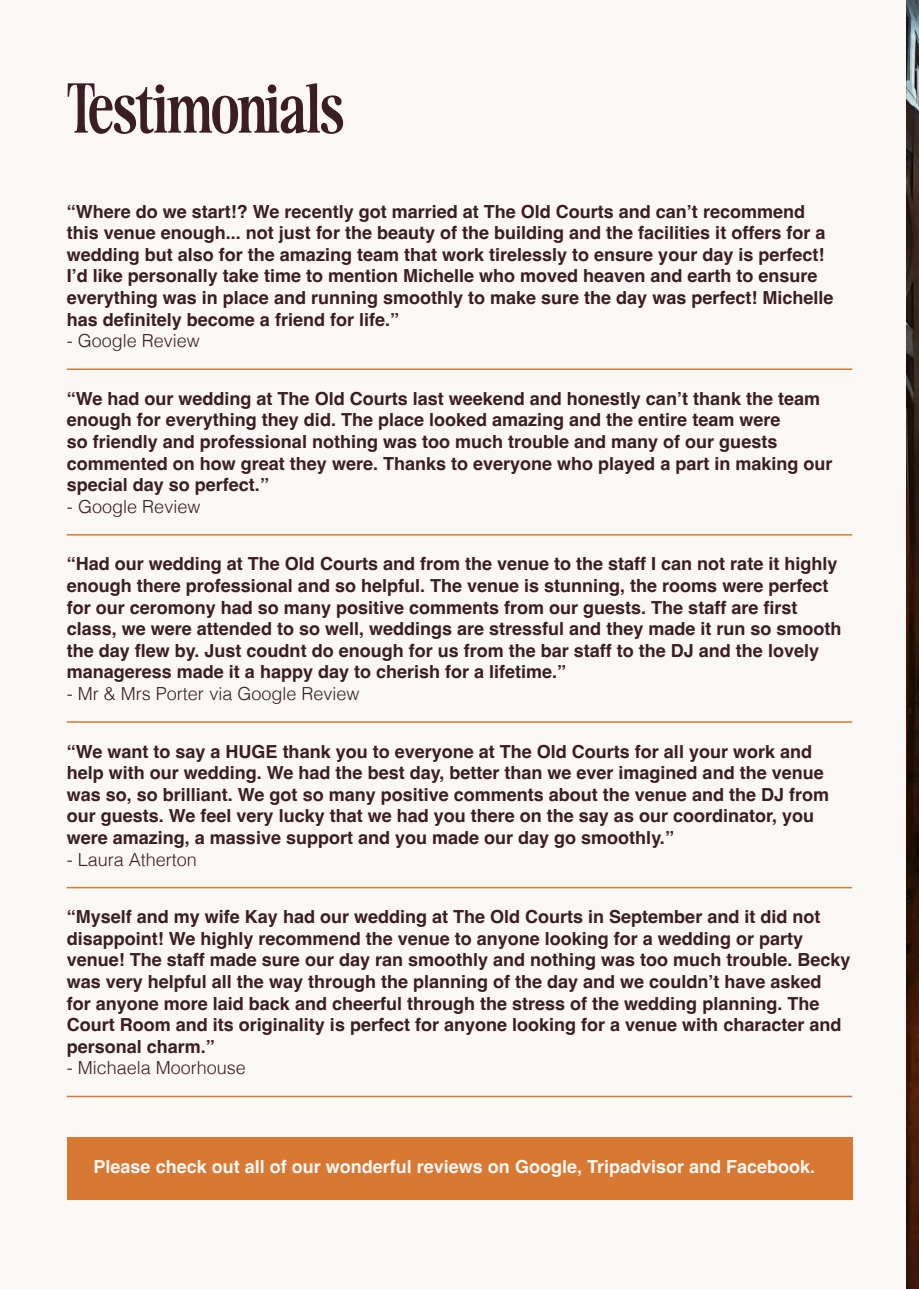
<style>
.page{position:relative;width:919px;height:1289px;background:#fff}
.page>*{position:absolute;margin:0;border:0;box-sizing:border-box;transform-origin:0 0}
.t1{font:58.5px "Awesome Serif Bold Extra Tall";color:#3a1e21}
.t2{font:700 18px/21.6px "Helvetica";color:#3a1e21}
.t3{font:300 18px "Helvetica";color:#3a1e21}
.t4{font:700 18px "Helvetica";color:#fbf7f5}
</style>
<div class="page">
<div style="left:0;top:0;width:918px;height:1288px;background:#fbf7f5"></div>
<div style="left:67px;top:1136px;width:785px;height:63px;background:#d77933"></div>
<img style="left:906px;top:0;width:12px;height:1288px">
<hr style="left:67px;top:368px;width:785px;height:2px;background:#d77933">
<hr style="left:67px;top:534px;width:785px;height:1px;background:#d77933">
<hr style="left:67px;top:721px;width:785px;height:1px;background:#d77933">
<hr style="left:67px;top:886px;width:785px;height:2px;background:#d77933">
<hr style="left:67px;top:1095px;width:785px;height:2px;background:#d77933">
<p class="t1" style="left:113px;top:68px;width:232px">▲▼ □■ ●▲</p>
<p class="t2" style="left:67px;top:202px;width:768px">“Where do we start!? We recently got married at The Old Courts and can’t recommend this venue enough... not just for the beauty of the building and the facilities it offers for a wedding but also for the amazing team that work tirelessly to ensure your day is perfect!<br>I’d like personally take time to mention Michelle who moved heaven and earth to ensure everything was in place and running smoothly to make sure the day was perfect! Michelle has definitely become a friend for life.”</p>
<p class="t3" style="left:67px;top:325px;width:135px">- Google Review</p>
<p class="t2" style="left:67px;top:389px;width:767px">“We had our wedding at The Old Courts last weekend and honestly can’t thank the team enough for everything they did. The place looked amazing and the entire team were<br>so friendly and professional nothing was too much trouble and many of our guests commented on how great they were. Thanks to everyone who played a part in making our special day so perfect.”</p>
<p class="t3" style="left:67px;top:491px;width:135px">- Google Review</p>
<p class="t2" style="left:67px;top:555px;width:776px">“Had our wedding at The Old Courts and from the venue to the staff I can not rate it highly enough there professional and so helpful. The venue is stunning, the rooms were perfect for our ceromony had so many positive comments from our guests. The staff are first class, we were attended to so well, weddings are stressful and they made it run so smooth the day flew by. Just coudnt do enough for us from the bar staff to the DJ and the lovely manageress made it a happy day to cherish for a lifetime.”</p>
<p class="t3" style="left:67px;top:678px;width:294px">- Mr &amp; Mrs Porter via Google Review</p>
<p class="t2" style="left:67px;top:742px;width:763px">“We want to say a HUGE thank you to everyone at The Old Courts for all your work and help with our wedding. We had the best day, better than we ever imagined and the venue was so, so brilliant. We got so many positive comments about the venue and the DJ from our guests. We feel very lucky that we had you there on the say as our coordinator, you were amazing, a massive support and you made our day go smoothly.”</p>
<p class="t3" style="left:67px;top:843px;width:132px">- Laura Atherton</p>
<p class="t2" style="left:67px;top:908px;width:785px">“Myself and my wife Kay had our wedding at The Old Courts in September and it did not disappoint! We highly recommend the venue to anyone looking for a wedding or party venue! The staff made sure our day ran smoothly and nothing was too much trouble. Becky was very helpful all the way through the planning of the day and we couldn’t have asked<br>for anyone more laid back and cheerful through the stress of the wedding planning. The Court Room and its originality is perfect for anyone looking for a venue with character and personal charm.”</p>
<p class="t3" style="left:67px;top:1052px;width:181px">- Michaela Moorhouse</p>
<p class="t4" style="left:94px;top:1155px;width:723px">Please check out all of our wonderful reviews on Google, Tripadvisor and Facebook.</p>
</div>
